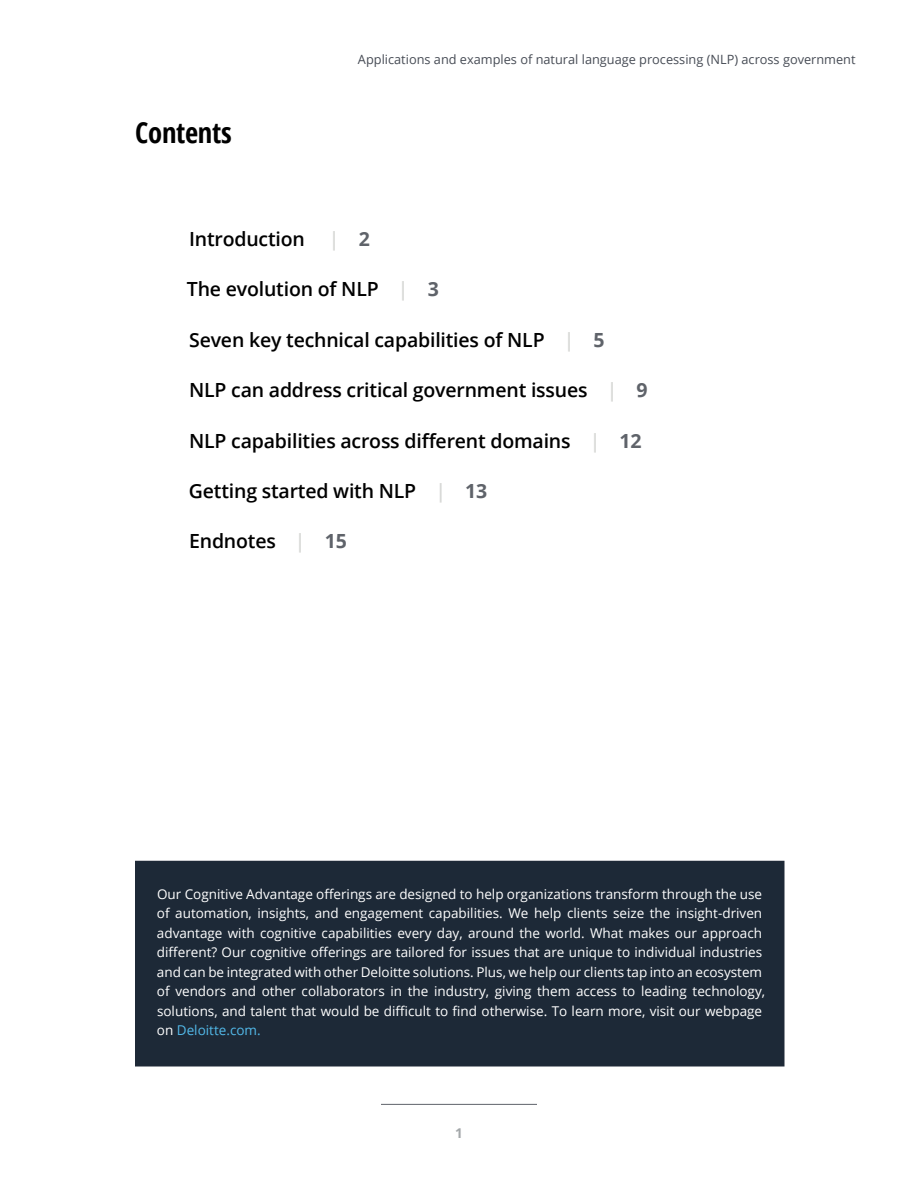
<style>
.page{position:relative;width:918px;height:1188px;background:#fff}
.page>*{position:absolute;margin:0;border:0;box-sizing:border-box;transform-origin:0 0}
.heading1-auxiliary{font:700 28.5px "Open Sans Condensed";letter-spacing:-.01em;color:#000}
.t1{font:600 19.5px "Open Sans";letter-spacing:-.01em;color:#000}
.body-auxiliary{font:13.5px/19.5px "Open Sans";color:#fff}
.t2{font:700 13.5px "Open Sans";color:#a3a7a9}
.t3{font:12.75px "Open Sans";color:#474c55}
.s1{color:#d7d8d6}
.s2{font-weight:700;color:#5f636a}
.s3{color:#52b9e9}
</style>
<div class="page">
<hr style="left:381px;top:1104px;width:156px;height:1px;background:#5f636a">
<div style="left:136px;top:862px;width:648px;height:204px;background:#1d2937"></div>
<div style="left:135px;top:861px;width:649px;height:205px;border:2px solid #1e2937"></div>
<p class="heading1-auxiliary" style="left:135px;top:113px;width:98px">Contents</p>
<p class="t3" style="left:358px;top:50px;width:499px">Applications and examples of natural language processing (NLP) across government</p>
<p class="t1" style="left:189px;top:226px;width:182px">Introduction <span class="s1">|</span> <span class="s2">2</span></p>
<p class="t1" style="left:187px;top:276px;width:253px">The evolution of NLP <span class="s1">|</span> <span class="s2">3</span></p>
<p class="t1" style="left:189px;top:326px;width:417px">Seven key technical capabilities of NLP <span class="s1">|</span> <span class="s2">5</span></p>
<p class="t1" style="left:189px;top:377px;width:460px">NLP can address critical government issues <span class="s1">|</span> <span class="s2">9</span></p>
<p class="t1" style="left:189px;top:427px;width:454px">NLP capabilities across different domains <span class="s1">|</span> <span class="s2">12</span></p>
<p class="t1" style="left:189px;top:478px;width:300px">Getting started with NLP <span class="s1">|</span> <span class="s2">13</span></p>
<p class="t1" style="left:189px;top:528px;width:159px">Endnotes <span class="s1">|</span> <span class="s2">15</span></p>
<p class="body-auxiliary" style="left:157px;top:884px;width:610px">Our Cognitive Advantage offerings are designed to help organizations transform through the use of automation, insights, and engagement capabilities. We help clients seize the insight-driven advantage with cognitive capabilities every day, around the world. What makes our approach different? Our cognitive offerings are tailored for issues that are unique to individual industries and can be integrated with other Deloitte solutions. Plus, we help our clients tap into an ecosystem of vendors and other collaborators in the industry, giving them access to leading technology, solutions, and talent that would be difficult to find otherwise. To learn more, visit our webpage on <span class="s3">Deloitte.com.</span></p>
<p class="t2" style="left:455px;top:1123px;width:9px">1</p>
</div>
